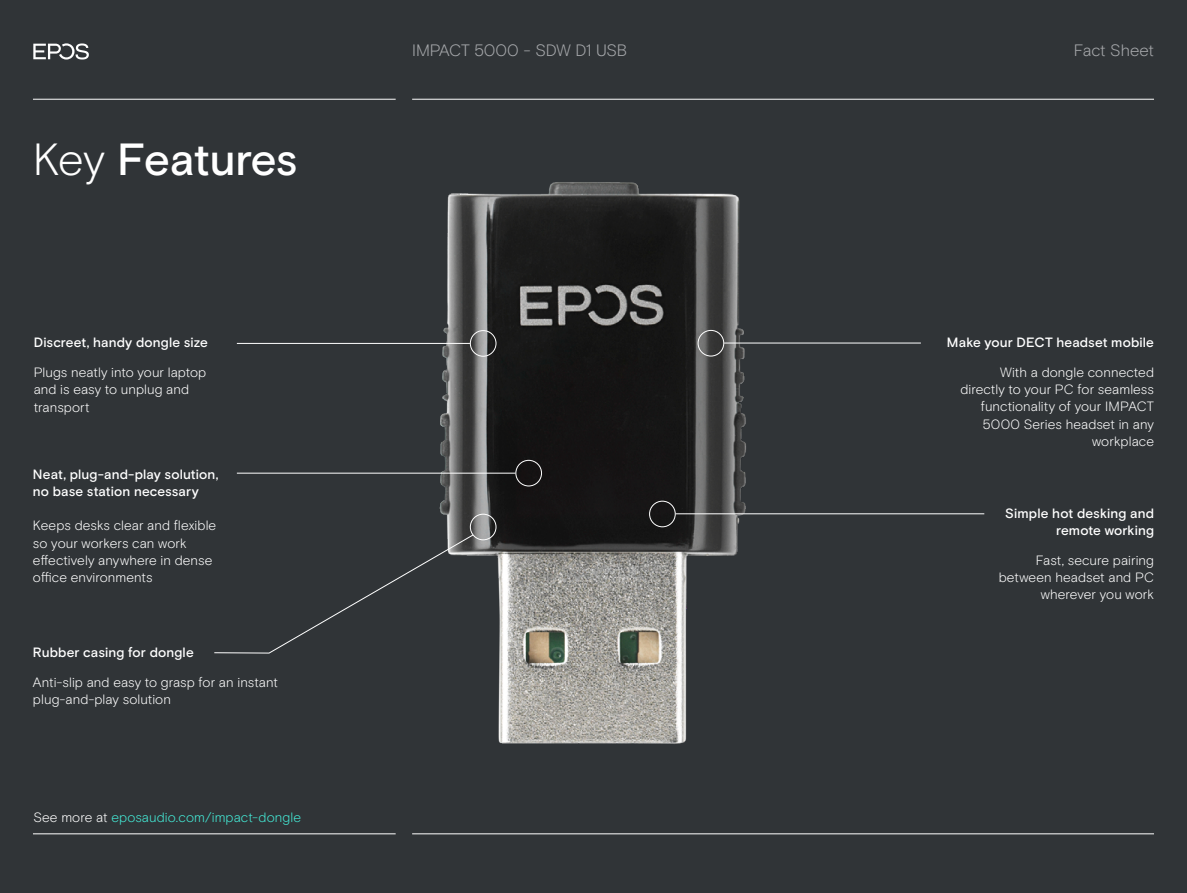
<style>
.page{position:relative;width:1187px;height:893px;background:#fff}
.page>*{position:absolute;margin:0;border:0;box-sizing:border-box;transform-origin:0 0}
.t1{font:500 45px "EPOS Basis";letter-spacing:-.02em;color:#fff}
.t2{font:300 16.5px "EPOS Basis";letter-spacing:-.01em;color:#a7a9ac}
.t3{font:300 13.5px/17.2px "EPOS Basis";letter-spacing:.005em;color:#fff}
.t4{font:500 13.5px/17.2px "EPOS Basis";letter-spacing:.01em;color:#fff}
.t5{font:300 13.5px "EPOS Basis";letter-spacing:.01em;color:#44ead6}
.s1{font-weight:300}
.s2{color:#fff}
</style>
<div class="page">
<div style="left:0;top:0;width:1186px;height:893px;background:#303437"></div>
<hr style="left:33px;top:99px;width:362px;height:1px;background:#fff">
<hr style="left:33px;top:834px;width:362px;height:1px;background:#fff">
<hr style="left:412px;top:99px;width:741px;height:1px;background:#fff">
<hr style="left:412px;top:834px;width:741px;height:1px;background:#fff">
<svg style="left:33px;top:43px;width:56px;height:17px"></svg>
<img style="left:408px;top:182px;width:371px;height:562px">
<div style="left:697px;top:330px;width:27px;height:26px;border:1px solid #fff;border-radius:50%"></div>
<div style="left:649px;top:501px;width:26px;height:26px;border:1px solid #fff;border-radius:50%"></div>
<hr style="left:724px;top:343px;width:196px;height:1px;background:#fff">
<hr style="left:675px;top:513px;width:309px;height:1px;background:#fff">
<div style="left:470px;top:330px;width:26px;height:27px;border:1px solid #fff;border-radius:50%"></div>
<div style="left:515px;top:460px;width:27px;height:26px;border:1px solid #fff;border-radius:50%"></div>
<div style="left:470px;top:514px;width:26px;height:26px;border:1px solid #fff;border-radius:50%"></div>
<hr style="left:237px;top:343px;width:233px;height:1px;background:#fff">
<svg style="left:214px;top:534px;width:260px;height:120px"></svg>
<hr style="left:237px;top:473px;width:278px;height:1px;background:#fff">
<h1 class="t1" style="left:33px;top:133px;width:266px"><span class="s1">Key</span> Features</h1>
<p class="t4" style="left:34px;top:334px;width:176px">Discreet, handy dongle size</p>
<p class="t3" style="left:34px;top:364px;width:174px">Plugs neatly into your laptop and is easy to unplug and transport</p>
<p class="t4" style="left:33px;top:466px;width:187px">Neat, plug-and-play solution, no base station necessary</p>
<p class="t3" style="left:33px;top:517px;width:185px">Keeps desks clear and flexible so your workers can work effectively anywhere in dense office environments</p>
<p class="t4" style="left:33px;top:644px;width:162px">Rubber casing for dongle</p>
<p class="t3" style="left:33px;top:673px;width:246px">Anti-slip and easy to grasp for an instant plug-and-play solution</p>
<p class="t5" style="left:33px;top:809px;width:269px"><span class="s2">See more at</span> eposaudio.com/impact-dongle</p>
<p class="t2" style="left:412px;top:41px;width:216px">IMPACT 5000 - SDW D1 USB</p>
<p class="t2" style="left:1073px;top:41px;width:82px">Fact Sheet</p>
<p class="t4" style="left:946px;top:334px;width:208px">Make your DECT headset mobile</p>
<p class="t3" style="left:960px;top:364px;width:195px;text-align:right">With a dongle connected directly to your PC for seamless functionality of your IMPACT<br>5000 Series headset in any workplace</p>
<p class="t4" style="left:1005px;top:505px;width:150px;text-align:right">Simple hot desking and remote working</p>
<p class="t3" style="left:998px;top:552px;width:157px;text-align:right">Fast, secure pairing between headset and PC wherever you work</p>
</div>
